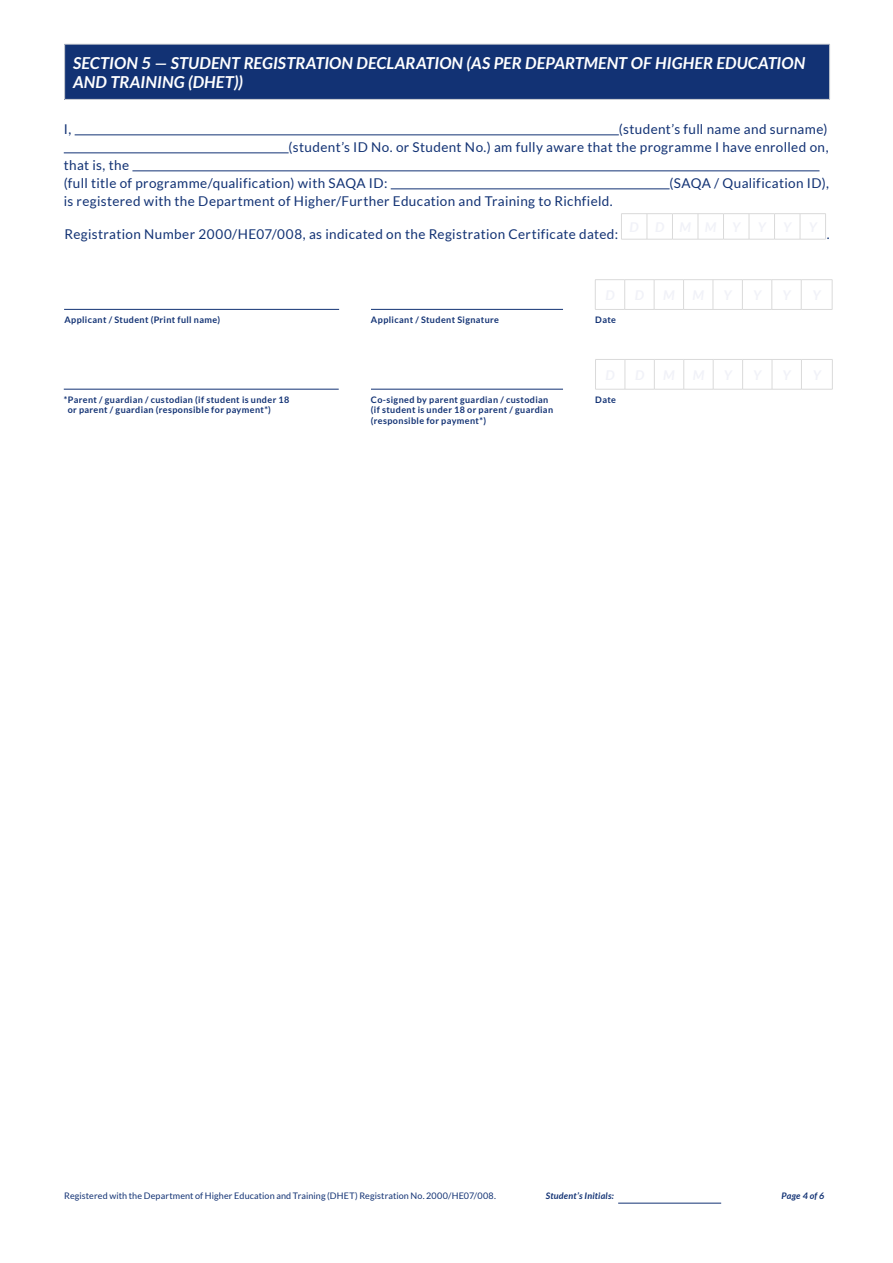
<style>
.page{position:relative;width:893px;height:1263px;background:#fff}
.page>*{position:absolute;margin:0;border:0;box-sizing:border-box;transform-origin:0 0}
.t1{font:italic 700 16.5px/19.8px "Lato";letter-spacing:.005em;color:#fff}
.t2{font:13.5px/18px "Lato";letter-spacing:.025em;color:#123274;text-align:right}
.t3{font:700 9px/10.5px "Lato";letter-spacing:.04em;color:#123274}
.t4{font:9px "Lato";letter-spacing:.015em;color:#123274}
.t5{font:italic 700 9px "Lato";letter-spacing:.025em;color:#123274}
</style>
<div class="page">
<hr style="left:618px;top:1203px;width:103px;height:1px;background:#123274">
<div style="left:65px;top:44px;width:765px;height:55px;background:#123274"></div>
<hr style="left:64px;top:44px;width:1px;height:55px;background:#dadada">
<hr style="left:829px;top:44px;width:1px;height:55px;background:#dadada">
<hr style="left:64px;top:44px;width:766px;height:1px;background:#dadada">
<hr style="left:64px;top:99px;width:766px;height:1px;background:#dadada">
<hr style="left:75px;top:134px;width:544px;height:1px;background:#123274">
<hr style="left:64px;top:152px;width:225px;height:1px;background:#123274">
<hr style="left:132px;top:170px;width:687px;height:1px;background:#123274">
<hr style="left:391px;top:188px;width:279px;height:1px;background:#123274">
<hr style="left:64px;top:309px;width:275px;height:1px;background:#123274">
<hr style="left:371px;top:309px;width:192px;height:1px;background:#123274">
<hr style="left:595px;top:279px;width:30px;height:1px;background:#dadada">
<svg style="left:595px;top:280px;width:1px;height:29px"></svg>
<hr style="left:654px;top:279px;width:30px;height:1px;background:#dadada">
<hr style="left:742px;top:279px;width:30px;height:1px;background:#dadada">
<hr style="left:801px;top:279px;width:31px;height:1px;background:#dadada">
<hr style="left:595px;top:309px;width:30px;height:1px;background:#dadada">
<hr style="left:654px;top:309px;width:30px;height:1px;background:#dadada">
<svg style="left:683px;top:279px;width:60px;height:31px"></svg>
<hr style="left:742px;top:309px;width:30px;height:1px;background:#dadada">
<svg style="left:771px;top:279px;width:31px;height:31px"></svg>
<hr style="left:801px;top:309px;width:31px;height:1px;background:#dadada">
<svg style="left:624px;top:279px;width:31px;height:31px"></svg>
<svg style="left:832px;top:280px;width:1px;height:29px"></svg>
<svg style="left:621px;top:213px;width:205px;height:27px"></svg>
<hr style="left:371px;top:389px;width:192px;height:1px;background:#123274">
<hr style="left:64px;top:389px;width:275px;height:1px;background:#123274">
<hr style="left:595px;top:359px;width:30px;height:1px;background:#dadada">
<svg style="left:595px;top:360px;width:1px;height:29px"></svg>
<hr style="left:654px;top:359px;width:30px;height:1px;background:#dadada">
<hr style="left:713px;top:359px;width:30px;height:1px;background:#dadada">
<hr style="left:801px;top:359px;width:31px;height:1px;background:#dadada">
<hr style="left:595px;top:389px;width:30px;height:1px;background:#dadada">
<hr style="left:654px;top:389px;width:30px;height:1px;background:#dadada">
<svg style="left:683px;top:359px;width:31px;height:31px"></svg>
<hr style="left:713px;top:389px;width:30px;height:1px;background:#dadada">
<svg style="left:742px;top:359px;width:60px;height:31px"></svg>
<hr style="left:801px;top:389px;width:31px;height:1px;background:#dadada">
<svg style="left:625px;top:359px;width:30px;height:31px"></svg>
<svg style="left:832px;top:360px;width:1px;height:29px"></svg>
<p class="t1" style="left:73px;top:53px;width:734px">SECTION 5 — STUDENT REGISTRATION DECLARATION (AS PER DEPARTMENT OF HIGHER EDUCATION<br>AND TRAINING (DHET))</p>
<p class="t2" style="left:64px;top:120px;width:9px">I,</p>
<p class="t2" style="left:289px;top:120px;width:541px">(student’s full name and surname)<br>(student’s ID No. or Student No.) am fully aware that the programme I have enrolled on,</p>
<p class="t2" style="left:64px;top:156px;width:325px;text-align:left">that is, the<br>(full title of programme/qualification) with SAQA ID:</p>
<p class="t2" style="left:670px;top:174px;width:161px">(SAQA / Qualification ID),</p>
<p class="t2" style="left:64px;top:192px;width:551px">is registered with the Department of Higher/Further Education and Training to Richfield.</p>
<p class="t2" style="left:64px;top:225px;width:555px">Registration Number 2000/HE07/008, as indicated on the Registration Certificate dated:</p>
<p class="t2" style="left:827px;top:225px;width:4px">.</p>
<p class="t3" style="left:64px;top:315px;width:157px">Applicant / Student (Print full name)</p>
<p class="t3" style="left:371px;top:315px;width:130px">Applicant / Student Signature</p>
<p class="t3" style="left:595px;top:315px;width:22px">Date</p>
<p class="t3" style="left:64px;top:394px;width:227px">*Parent / guardian / custodian (if student is under 18</p>
<p class="t3" style="left:595px;top:394px;width:22px">Date</p>
<p class="t3" style="left:68px;top:405px;width:205px">or parent / guardian (responsible for payment*)</p>
<p class="t3" style="left:371px;top:394px;width:184px">Co-signed by parent guardian / custodian (if student is under 18 or parent / guardian (responsible for payment*)</p>
<p class="t4" style="left:64px;top:1191px;width:433px">Registered with the Department of Higher Education and Training (DHET) Registration No. 2000/HE07/008.</p>
<p class="t5" style="left:546px;top:1191px;width:70px">Student’s Initials:</p>
<p class="t5" style="left:782px;top:1190px;width:44px">Page 4 of 6</p>
</div>
